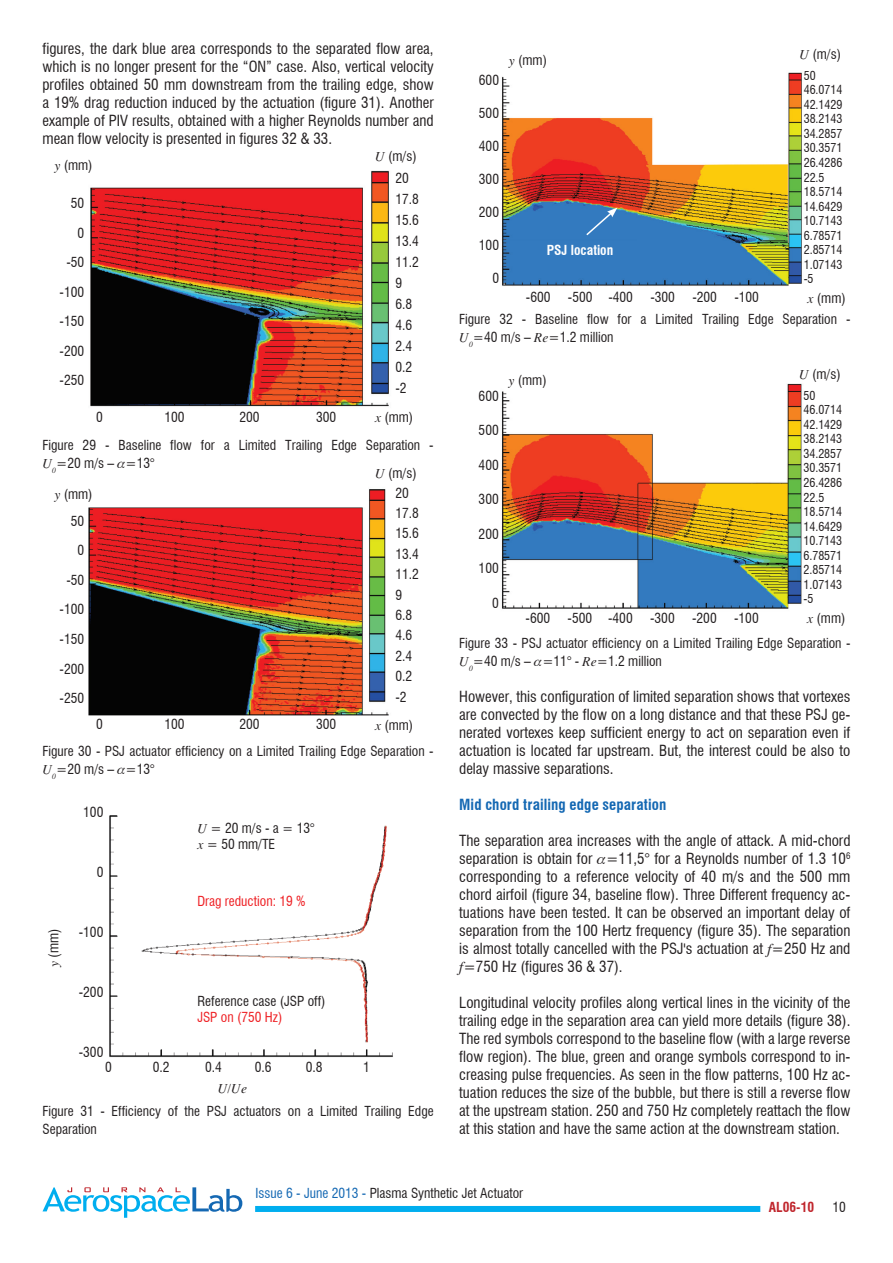
<style>
.page{position:relative;width:893px;height:1263px;background:#fff}
.page>*{position:absolute;margin:0;border:0;box-sizing:border-box;transform-origin:0 0}
.t1{font:condensed 15px/18px "Swiss 721 BT";color:#231f20;text-align:justify}
.t2{font:700 condensed 15px "Swiss 721 BT";letter-spacing:.005em;color:#1468b3}
.t3{font:condensed 13.5px/29.5px "Swiss 721 BT";color:#231f20}
.t4{font:condensed 13.5px "Swiss 721 BT";color:#ee1f23}
.t5{font:700 condensed 13.5px "Swiss 721 BT";color:#fff}
.t6{font:700 condensed 13.5px "Swiss 721 BT";color:#c0262d}
.t7{font:italic 13.5px "Times";color:#231f20}
.t8{font:condensed 12px/14.5px "Swiss 721 BT";color:#231f20}
.s1{font-family:"Times";font-style:italic;font-stretch:normal}
.s2{color:#1468b3}
</style>
<div class="page">
<div style="left:255px;top:1206px;width:505px;height:6px;background:#00aeef"></div>
<svg style="left:43px;top:1187px;width:199px;height:31px"></svg>
<img style="left:90px;top:170px;width:299px;height:237px">
<img style="left:88px;top:489px;width:301px;height:227px">
<img style="left:109px;top:815px;width:284px;height:242px">
<img style="left:502px;top:72px;width:300px;height:214px">
<img style="left:501px;top:383px;width:301px;height:226px">
<svg style="left:585px;top:207px;width:32px;height:30px"></svg>
<p class="t1" style="left:43px;top:40px;width:393px">figures, the dark blue area corresponds to the separated flow area, which is no longer present for the “ON” case. Also, vertical velocity profiles obtained 50 mm downstream from the trailing edge, show a 19% drag reduction induced by the actuation (figure 31). Another example of PIV results, obtained with a higher Reynolds number and mean flow velocity is presented in figures 32 &amp; 33.</p>
<p class="t3" style="left:54px;top:151px;width:40px"><span class="s1">y</span> (mm)</p>
<p class="t3" style="left:60px;top:188px;width:26px;text-align:right">50<br>0 -50 -100 -150 -200 -250</p>
<p class="t3" style="left:96px;top:402px;width:8px">0</p>
<p class="t3" style="left:165px;top:402px;width:22px">100</p>
<p class="t3" style="left:240px;top:402px;width:22px">200</p>
<p class="t3" style="left:316px;top:402px;width:22px">300</p>
<p class="t3" style="left:375px;top:141px;width:43px"><span class="s1">U</span> (m/s)</p>
<p class="t3" style="left:395px;top:167px;width:25px;line-height:21px">20<br>17.8<br>15.6<br>13.4<br>11.2<br>9<br>6.8<br>4.6<br>2.4<br>0.2 -2</p>
<p class="t3" style="left:375px;top:402px;width:40px"><span class="s1">x</span> (mm)</p>
<p class="t3" style="left:43px;top:436px;width:393px;line-height:18px">Figure 29 - Baseline flow for a Limited Trailing Edge Separation -<br><span class="s1">U</span><sub>0</sub>=20 m/s – =13°</p>
<p class="t3" style="left:375px;top:458px;width:43px"><span class="s1">U</span> (m/s)</p>
<p class="t3" style="left:54px;top:479px;width:40px"><span class="s1">y</span> (mm)</p>
<p class="t3" style="left:60px;top:506px;width:26px;text-align:right">50<br>0 -50 -100 -150 -200 -250</p>
<p class="t3" style="left:96px;top:710px;width:8px">0</p>
<p class="t3" style="left:165px;top:710px;width:22px">100</p>
<p class="t3" style="left:240px;top:710px;width:22px">200</p>
<p class="t3" style="left:316px;top:710px;width:22px">300</p>
<p class="t3" style="left:395px;top:482px;width:25px;line-height:20.4px">20<br>17.8<br>15.6<br>13.4<br>11.2<br>9<br>6.8<br>4.6<br>2.4<br>0.2 -2</p>
<p class="t3" style="left:375px;top:710px;width:40px"><span class="s1">x</span> (mm)</p>
<p class="t3" style="left:43px;top:742px;width:393px;line-height:18px">Figure 30 - PSJ actuator efficiency on a Limited Trailing Edge Separation -<br><span class="s1">U</span><sub>0</sub>=20 m/s – =13°</p>
<p class="t3" style="left:39px;top:967px;width:40px;rotate:-90deg"><span class="s1">y</span> (mm)</p>
<p class="t3" style="left:83px;top:797px;width:22px">100</p>
<p class="t3" style="left:97px;top:857px;width:8px">0</p>
<p class="t3" style="left:79px;top:917px;width:26px">-100</p>
<p class="t3" style="left:79px;top:977px;width:26px">-200</p>
<p class="t3" style="left:79px;top:1037px;width:26px">-300</p>
<p class="t3" style="left:197px;top:820px;width:119px;line-height:16.5px"><span class="s1">U</span> = 20 m/s - a = 13° <span class="s1">x</span> = 50 mm/TE</p>
<p class="t4" style="left:197px;top:893px;width:110px">Drag reduction: 19 %</p>
<p class="t3" style="left:197px;top:986px;width:130px">Reference case (JSP off)</p>
<p class="t4" style="left:197px;top:1009px;width:86px">JSP on (750 Hz)</p>
<p class="t3" style="left:105px;top:1052px;width:8px">0</p>
<p class="t3" style="left:153px;top:1052px;width:18px">0.2</p>
<p class="t3" style="left:205px;top:1052px;width:18px">0.4</p>
<p class="t3" style="left:255px;top:1052px;width:18px">0.6</p>
<p class="t3" style="left:306px;top:1052px;width:18px">0.8</p>
<p class="t3" style="left:363px;top:1052px;width:8px">1</p>
<p class="t7" style="left:218px;top:1081px;width:31px">U/Ue</p>
<p class="t3" style="left:43px;top:1102px;width:393px;line-height:18px">Figure 31 - Efficiency of the PSJ actuators on a Limited Trailing Edge<br>Separation</p>
<p class="t3" style="left:479px;top:66px;width:22px">600</p>
<p class="t3" style="left:479px;top:99px;width:22px">500</p>
<p class="t3" style="left:479px;top:132px;width:22px">400</p>
<p class="t3" style="left:479px;top:165px;width:22px">300</p>
<p class="t3" style="left:479px;top:198px;width:22px">200</p>
<p class="t3" style="left:479px;top:231px;width:22px">100</p>
<p class="t3" style="left:492px;top:264px;width:8px">0</p>
<p class="t3" style="left:509px;top:45px;width:40px"><span class="s1">y</span> (mm)</p>
<p class="t5" style="left:547px;top:242px;width:68px">PSJ location</p>
<p class="t3" style="left:526px;top:283px;width:26px">-600</p>
<p class="t3" style="left:568px;top:283px;width:67px">-500 -400</p>
<p class="t3" style="left:650px;top:283px;width:26px">-300</p>
<p class="t3" style="left:692px;top:283px;width:26px">-200</p>
<p class="t3" style="left:734px;top:283px;width:26px">-100</p>
<p class="t3" style="left:799px;top:39px;width:43px"><span class="s1">U</span> (m/s)</p>
<p class="t8" style="left:804px;top:68px;width:40px">50<br>46.0714<br>42.1429<br>38.2143<br>34.2857<br>30.3571<br>26.4286<br>22.5<br>18.5714<br>14.6429<br>10.7143<br>6.78571<br>2.85714<br>1.07143 -5</p>
<p class="t3" style="left:808px;top:283px;width:40px"><span class="s1">x</span> (mm)</p>
<p class="t3" style="left:459px;top:310px;width:393px;line-height:18px">Figure 32 - Baseline flow for a Limited Trailing Edge Separation -<br><span class="s1">U</span><sub>0</sub>=40 m/s – <span class="s1">Re</span>=1.2 million</p>
<p class="t3" style="left:479px;top:381px;width:22px">600</p>
<p class="t3" style="left:479px;top:415px;width:22px">500</p>
<p class="t3" style="left:479px;top:450px;width:22px">400</p>
<p class="t3" style="left:479px;top:484px;width:22px">300</p>
<p class="t3" style="left:479px;top:519px;width:22px">200</p>
<p class="t3" style="left:479px;top:553px;width:22px">100</p>
<p class="t3" style="left:492px;top:588px;width:8px">0</p>
<p class="t3" style="left:509px;top:365px;width:40px"><span class="s1">y</span> (mm)</p>
<p class="t3" style="left:526px;top:603px;width:26px">-600</p>
<p class="t3" style="left:568px;top:603px;width:67px">-500 -400</p>
<p class="t3" style="left:650px;top:603px;width:26px">-300</p>
<p class="t3" style="left:692px;top:603px;width:26px">-200</p>
<p class="t3" style="left:734px;top:603px;width:26px">-100</p>
<p class="t3" style="left:799px;top:359px;width:43px"><span class="s1">U</span> (m/s)</p>
<p class="t8" style="left:803px;top:388px;width:40px">50<br>46.0714<br>42.1429<br>38.2143<br>34.2857<br>30.3571<br>26.4286<br>22.5<br>18.5714<br>14.6429<br>10.7143<br>6.78571<br>2.85714<br>1.07143 -5</p>
<p class="t3" style="left:807px;top:603px;width:40px"><span class="s1">x</span> (mm)</p>
<p class="t3" style="left:459px;top:634px;width:393px;line-height:18px">Figure 33 - PSJ actuator efficiency on a Limited Trailing Edge Separation -<br><span class="s1">U</span><sub>0</sub>=40 m/s – =11° - <span class="s1">Re</span>=1.2 million</p>
<p class="t1" style="left:459px;top:688px;width:393px">However, this configuration of limited separation shows that vortexes are convected by the flow on a long distance and that these PSJ ge&shy;nerated vortexes keep sufficient energy to act on separation even if actuation is located far upstream. But, the interest could be also to delay massive separations.</p>
<p class="t2" style="left:459px;top:796px;width:209px">Mid chord trailing edge separation</p>
<p class="t1" style="left:459px;top:832px;width:393px">The separation area increases with the angle of attack. A mid-chord separation is obtain for =11,5° for a Reynolds number of 1.3 10<sup>6 </sup>corresponding to a reference velocity of 40 m/s and the 500 mm chord airfoil (figure 34, baseline flow). Three Different frequency ac&shy;tuations have been tested. It can be observed an important delay of separation from the 100 Hertz frequency (figure 35). The separation is almost totally cancelled with the PSJ's actuation at <span class="s1">f</span>=250 Hz and <span class="s1">f</span>=750 Hz (figures 36 &amp; 37).</p>
<p class="t1" style="left:459px;top:994px;width:393px">Longitudinal velocity profiles along vertical lines in the vicinity of the trailing edge in the separation area can yield more details (figure 38).<br>The red symbols correspond to the baseline flow (with a large reverse flow region). The blue, green and orange symbols correspond to in&shy;creasing pulse frequencies. As seen in the flow patterns, 100 Hz ac&shy;tuation reduces the size of the bubble, but there is still a reverse flow at the upstream station. 250 and 750 Hz completely reattach the flow at this station and have the same action at the downstream station.</p>
<p class="t3" style="left:255px;top:1178px;width:269px"><span class="s2">Issue 6 - June 2013 -</span> Plasma Synthetic Jet Actuator</p>
<p class="t6" style="left:769px;top:1199px;width:47px">AL06-10</p>
<p class="t3" style="left:832px;top:1192px;width:15px">10</p>
</div>
